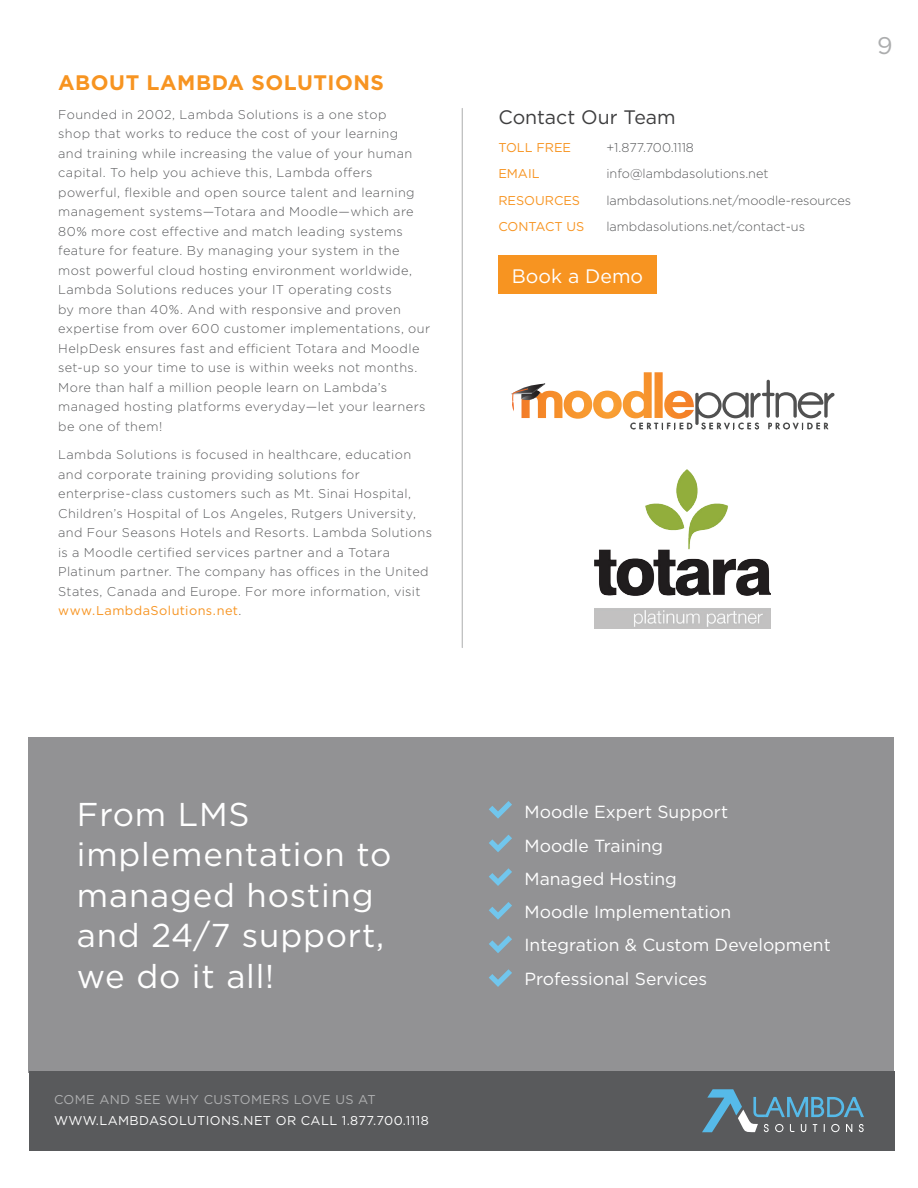
<style>
.page{position:relative;width:918px;height:1188px;background:#fff}
.page>*{position:absolute;margin:0;border:0;box-sizing:border-box;transform-origin:0 0}
.t1{font:33px/40.5px "Gotham";letter-spacing:.025em;color:#fff}
.t2{font:24px "Gotham";color:#acadae}
.t3{font:700 21px "Gotham";letter-spacing:.025em;color:#f79421}
.t4{font:19.5px "Gotham";color:#3e3e3f}
.t5{font:19.5px "Gotham";color:#fff}
.t6{font:17.55px/33.3px "Gotham";color:#fff}
.t7{font:300 12.75px/19.5px "Gotham";letter-spacing:.03em;color:#595a5c}
.t8{font:300 12.75px "Gotham";color:#595a5c}
.t9{font:12.75px "Gotham";letter-spacing:.03em;color:#fff}
.t10{font:12.75px "Gotham";color:#f79421}
.t11{font:12.75px "Gotham";letter-spacing:.03em;color:#afb0b1}
.t12{font:500 8.4px "Futura";letter-spacing:.34em;color:#464747}
.s1{font-weight:400;color:#f79421}
</style>
<div class="page">
<div style="left:29px;top:737px;width:865px;height:335px;background:#929294"></div>
<div style="left:29px;top:1071px;width:865px;height:80px;background:#595a5c"></div>
<svg style="left:702px;top:1089px;width:162px;height:43px"></svg>
<hr style="left:462px;top:108px;width:1px;height:540px;background:#acadae">
<svg style="left:511px;top:372px;width:324px;height:58px"></svg>
<img style="left:595px;top:470px;width:175px;height:159px">
<div style="left:499px;top:255px;width:158px;height:39px;background:#f79421"></div>
<svg style="left:489px;top:801px;width:23px;height:18px"></svg>
<svg style="left:489px;top:835px;width:23px;height:17px"></svg>
<svg style="left:489px;top:868px;width:23px;height:18px"></svg>
<svg style="left:489px;top:902px;width:23px;height:18px"></svg>
<svg style="left:489px;top:936px;width:23px;height:17px"></svg>
<svg style="left:489px;top:969px;width:23px;height:18px"></svg>
<h3 class="t3" style="left:58px;top:69px;width:327px">ABOUT LAMBDA SOLUTIONS</h3>
<p class="t7" style="left:58px;top:104px;width:374px">Founded in 2002, Lambda Solutions is a one stop<br>shop that works to reduce the cost of your learning<br>and training while increasing the value of your human capital. To help you achieve this, Lambda offers powerful, flexible and open source talent and learning management systems—Totara and Moodle—which are 80% more cost effective and match leading systems feature for feature. By managing your system in the most powerful cloud hosting environment worldwide, Lambda Solutions reduces your IT operating costs<br>by more than 40%. And with responsive and proven expertise from over 600 customer implementations, our HelpDesk ensures fast and efficient Totara and Moodle set-up so your time to use is within weeks not months.<br>More than half a million people learn on Lambda’s managed hosting platforms everyday—let your learners be one of them!</p>
<p class="t7" style="left:58px;top:445px;width:375px">Lambda Solutions is focused in healthcare, education and corporate training providing solutions for enterprise-class customers such as Mt. Sinai Hospital, Children’s Hospital of Los Angeles, Rutgers University, and Four Seasons Hotels and Resorts. Lambda Solutions is a Moodle certified services partner and a Totara Platinum partner. The company has offices in the United States, Canada and Europe. For more information, visit <span class="s1">www.LambdaSolutions.net</span>.</p>
<h3 class="t4" style="left:498px;top:104px;width:179px">Contact Our Team</h3>
<p class="t10" style="left:498px;top:139px;width:74px">TOLL FREE</p>
<p class="t8" style="left:606px;top:140px;width:89px">+1.877.700.1118</p>
<p class="t10" style="left:498px;top:166px;width:43px">EMAIL</p>
<p class="t8" style="left:606px;top:166px;width:164px">info@lambdasolutions.net</p>
<p class="t10" style="left:498px;top:192px;width:83px">RESOURCES</p>
<p class="t8" style="left:606px;top:192px;width:246px">lambdasolutions.net/moodle-resources</p>
<p class="t10" style="left:498px;top:218px;width:88px">CONTACT US</p>
<p class="t8" style="left:606px;top:218px;width:200px">lambdasolutions.net/contact-us</p>
<h3 class="t5" style="left:512px;top:263px;width:133px">Book a Demo</h3>
<h2 class="t2" style="left:877px;top:30px;width:17px">9</h2>
<p class="t12" style="left:630px;top:420px;width:200px">CERTIFIED SERVICES PROVIDER</p>
<h1 class="t1" style="left:77px;top:793px;width:316px">From LMS implementation to managed hosting and 24/7 support, we do it all!</h1>
<p class="t11" style="left:54px;top:1091px;width:323px">COME AND SEE WHY CUSTOMERS LOVE US AT</p>
<p class="t9" style="left:54px;top:1112px;width:376px">WWW.LAMBDASOLUTIONS.NET OR CALL 1.877.700.1118</p>
<h3 class="t6" style="left:524px;top:795px;width:308px">Moodle Expert Support<br>Moodle Training<br>Managed Hosting<br>Moodle Implementation<br>Integration &amp; Custom Development<br>Professional Services</h3>
</div>
